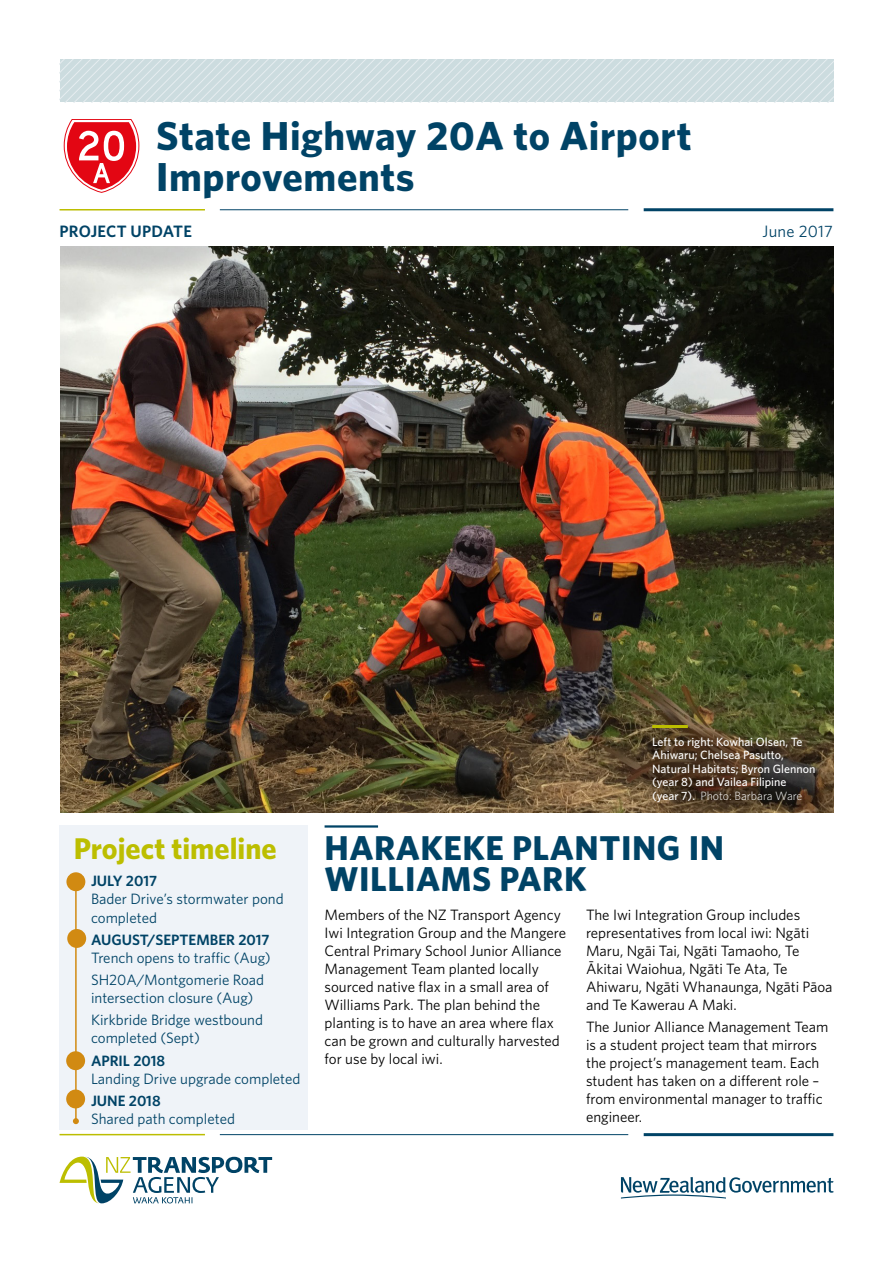
<style>
.page{position:relative;width:893px;height:1263px;background:#fff}
.page>*{position:absolute;margin:0;border:0;box-sizing:border-box;transform-origin:0 0}
.t1{font:700 40.5px/40.5px "Whitney";letter-spacing:.015em;color:#004366}
.t2{font:700 34.5px/31.5px "Whitney";letter-spacing:.015em;color:#004366}
.t3{font:700 30px "Whitney";color:#bcbe00}
.t4{font:600 16.5px "Whitney";letter-spacing:.015em;color:#004366}
.t5{font:16.5px "Whitney";letter-spacing:.015em;color:#004366}
.t6{font:15px/18px "Whitney";color:#000}
.t7{font:15px/22.2px "Whitney";color:#004366}
.t8{font:600 15px "Whitney";color:#004366}
.t9{font:500 12px/13.5px "Whitney";color:#fff}
.s1{font-weight:300}
</style>
<div class="page">
<hr style="left:644px;top:208px;width:189px;height:3px;background:#004366">
<hr style="left:220px;top:209px;width:408px;height:1px;background:#004366">
<hr style="left:60px;top:209px;width:145px;height:1px;background:#bcbe00">
<hr style="left:644px;top:1133px;width:189px;height:3px;background:#004366">
<hr style="left:220px;top:1134px;width:408px;height:1px;background:#004366">
<hr style="left:60px;top:1134px;width:145px;height:1px;background:#bcbe00">
<svg style="left:60px;top:60px;width:773px;height:42px;background:#cfdee1"></svg>
<div style="left:60px;top:825px;width:248px;height:305px;background:#eff3f8"></div>
<hr style="left:325px;top:825px;width:53px;height:3px;background:#004366">
<svg style="left:621px;top:1177px;width:212px;height:21px"></svg>
<svg style="left:60px;top:1156px;width:212px;height:48px"></svg>
<svg style="left:64px;top:119px;width:75px;height:74px"></svg>
<div style="left:66px;top:872px;width:19px;height:19px;background:#d18a12;border-radius:50%"></div>
<hr style="left:75px;top:890px;width:2px;height:231px;background:#d18a12">
<svg style="left:73px;top:1118px;width:6px;height:6px"></svg>
<div style="left:67px;top:929px;width:19px;height:19px;background:#d18a12;border-radius:50%"></div>
<div style="left:66px;top:1051px;width:19px;height:19px;background:#d18a12;border-radius:50%"></div>
<div style="left:66px;top:1089px;width:19px;height:19px;background:#d18a12;border-radius:50%"></div>
<img style="left:60px;top:247px;width:773px;height:565px">
<hr style="left:652px;top:725px;width:36px;height:3px;background:#bcbe00">
<h1 class="t1" style="left:156px;top:115px;width:537px">State Highway 20A to Airport<br>Improvements</h1>
<p class="t4" style="left:60px;top:220px;width:134px">PROJECT UPDATE</p>
<p class="t5" style="left:762px;top:220px;width:72px">June 2017</p>
<h3 class="t3" style="left:74px;top:829px;width:205px">Project timeline</h3>
<p class="t8" style="left:91px;top:871px;width:68px">JULY 2017</p>
<p class="t7" style="left:91px;top:890px;width:194px;line-height:18px">Bader Drive’s stormwater pond completed</p>
<p class="t8" style="left:91px;top:929px;width:180px">AUGUST/SEPTEMBER 2017</p>
<p class="t7" style="left:91px;top:946px;width:181px">Trench opens to traffic (Aug)<br>SH20A/Montgomerie Road</p>
<p class="t7" style="left:91px;top:986px;width:174px">intersection closure (Aug)<br>Kirkbride Bridge westbound</p>
<p class="t7" style="left:91px;top:1026px;width:110px">completed (Sept)</p>
<p class="t8" style="left:91px;top:1050px;width:76px">APRIL 2018</p>
<p class="t7" style="left:91px;top:1067px;width:211px">Landing Drive upgrade completed</p>
<p class="t8" style="left:91px;top:1090px;width:71px">JUNE 2018</p>
<p class="t7" style="left:91px;top:1107px;width:145px">Shared path completed</p>
<p class="t9" style="left:652px;top:735px;width:165px">Left to right: Kowhai Olsen, Te<br>Ahiwaru; Chelsea Pasutto,<br>Natural Habitats; Byron Glennon (year 8) and Vailea Filipine (year 7). <span class="s1">Photo: Barbara Ware</span></p>
<h2 class="t2" style="left:325px;top:831px;width:401px">HARAKEKE PLANTING IN<br>WILLIAMS PARK</h2>
<p class="t6" style="left:325px;top:905px;width:243px">Members of the NZ Transport Agency Iwi Integration Group and the Mangere Central Primary School Junior Alliance Management Team planted locally sourced native flax in a small area of Williams Park. The plan behind the planting is to have an area where flax can be grown and culturally harvested for use by local iwi.</p>
<p class="t6" style="left:586px;top:905px;width:248px">The Iwi Integration Group includes representatives from local iwi: Ngāti Maru, Ngāi Tai, Ngāti Tamaoho, Te Ākitai Waiohua, Ngāti Te Ata, Te Ahiwaru, Ngāti Whanaunga, Ngāti Pāoa and Te Kawerau A Maki.</p>
<p class="t6" style="left:586px;top:1018px;width:244px">The Junior Alliance Management Team is a student project team that mirrors the project’s management team. Each student has taken on a different role – from environmental manager to traffic engineer.</p>
</div>
